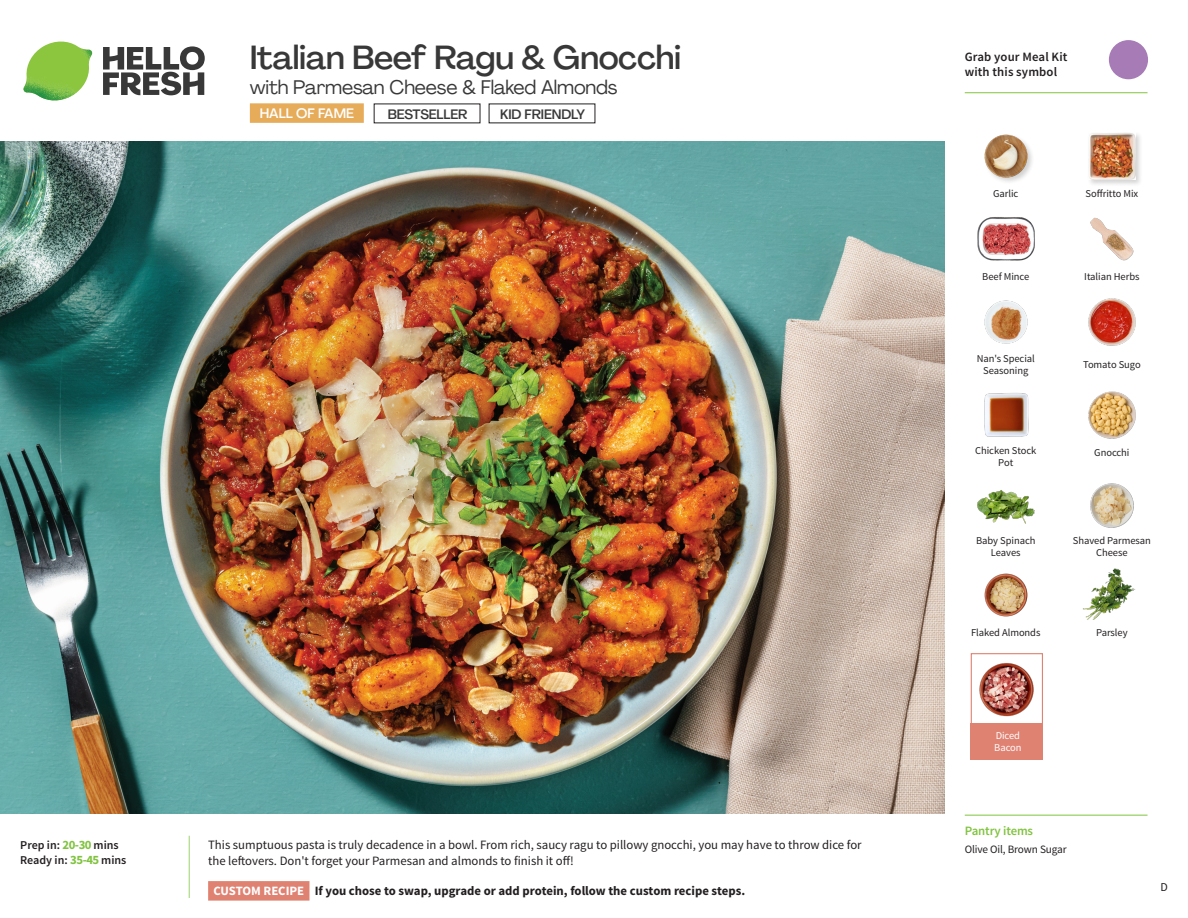
<style>
.page{position:relative;width:1188px;height:918px;background:#fff}
.page>*{position:absolute;margin:0;border:0;box-sizing:border-box;transform-origin:0 0}
._15_Titel_UK{font:500 33px "Agrandir";letter-spacing:-.01em;color:#383839}
._15_Titel_UK-2{font:19.5px "Agrandir";letter-spacing:-.01em;color:#383839}
.t1{font:500 13.5px "Agrandir";letter-spacing:-.01em;color:#383839}
.t2{font:500 13.5px "Agrandir";color:#fff}
.Step_6_Text_AU{font:12.75px/16.5px "Source Sans Pro";color:#231f20}
.Step_6_Text_AU-2{font:700 12.75px "Source Sans Pro";color:#231f20}
.t3{font:600 12.75px/15px "Source Sans Pro";letter-spacing:.01em;color:#231f20}
._04_Headers_Front{font:600 12.75px "Source Sans Pro";letter-spacing:-.01em;color:#81c340}
._04_Intro{font:600 12px "Source Sans Pro";color:#231f20}
.t4{font:12px "Source Sans Pro";color:#231f20}
._05_Pantry{font:11.25px "Source Sans Pro";letter-spacing:-.01em;color:#231f20}
._18_FRONT_ingredient{font:10.5px/12px "Source Sans Pro";letter-spacing:-.005em;color:#231f20;text-align:center}
._18_FRONT_ingredient-2{font:10.5px/12px "Source Sans Pro";letter-spacing:-.005em;color:#fff}
.s1{font-weight:700;font-size:12.75px;color:#81c340}
.s2{color:#fff}
</style>
<div class="page">
<svg style="left:103px;top:46px;width:102px;height:49px"></svg>
<img style="left:23px;top:42px;width:69px;height:59px">
<svg style="left:188px;top:835px;width:122px;height:66px"></svg>
<img style="left:0;top:142px;width:945px;height:672px">
<div style="left:250px;top:103px;width:114px;height:20px;background:#e6ac5a"></div>
<img style="left:1088px;top:298px;width:48px;height:48px">
<img style="left:1089px;top:392px;width:46px;height:46px">
<img style="left:984px;top:393px;width:45px;height:44px">
<img style="left:977px;top:490px;width:57px;height:34px">
<img style="left:984px;top:573px;width:44px;height:44px">
<img style="left:1083px;top:568px;width:53px;height:52px">
<img style="left:984px;top:300px;width:44px;height:44px">
<img style="left:977px;top:217px;width:57px;height:44px">
<img style="left:1090px;top:217px;width:44px;height:44px">
<img style="left:984px;top:134px;width:48px;height:48px">
<div style="left:1087px;top:131px;width:56px;height:56px;background:#231f20;opacity:.2"></div>
<img style="left:1089px;top:132px;width:46px;height:47px">
<img style="left:1090px;top:483px;width:44px;height:45px">
<div style="left:971px;top:653px;width:72px;height:72px;border:1px solid #df8272"></div>
<div style="left:971px;top:723px;width:72px;height:37px;background:#df8272"></div>
<img style="left:979px;top:663px;width:55px;height:54px">
<hr style="left:965px;top:815px;width:183px;height:1px;background:#81c340">
<svg style="left:1091px;top:40px;width:57px;height:54px"></svg>
<hr style="left:965px;top:92px;width:183px;height:1px;background:#81c340">
<p class="_15_Titel_UK" style="left:250px;top:37px;width:433px">Italian Beef Ragu &amp; Gnocchi</p>
<p class="_15_Titel_UK-2" style="left:250px;top:75px;width:369px">with Parmesan Cheese &amp; Flaked Almonds</p>
<p class="t2" style="left:260px;top:105px;width:96px">HALL OF FAME</p>
<p class="t1" style="left:388px;top:106px;width:81px">BESTSELLER</p>
<p class="t1" style="left:500px;top:106px;width:86px">KID FRIENDLY</p>
<p class="_04_Intro" style="left:20px;top:838px;width:100px">Prep in: <span class="s1">20-30</span> mins</p>
<p class="_04_Intro" style="left:20px;top:853px;width:108px">Ready in: <span class="s1">35-45</span> mins</p>
<p class="Step_6_Text_AU" style="left:208px;top:837px;width:655px">This sumptuous pasta is truly decadence in a bowl. From rich, saucy ragu to pillowy gnocchi, you may have to throw dice for the leftovers. Don't forget your Parmesan and almonds to finish it off!</p>
<p class="Step_6_Text_AU-2" style="left:213px;top:882px;width:533px"><span class="s2">CUSTOM RECIPE</span> If you chose to swap, upgrade or add protein, follow the custom recipe steps.</p>
<p class="t3" style="left:965px;top:50px;width:104px">Grab your Meal Kit with this symbol</p>
<p class="_18_FRONT_ingredient" style="left:993px;top:188px;width:27px">Garlic</p>
<p class="_18_FRONT_ingredient" style="left:1086px;top:188px;width:54px">Soffritto Mix</p>
<p class="_18_FRONT_ingredient" style="left:982px;top:271px;width:48px">Beef Mince</p>
<p class="_18_FRONT_ingredient" style="left:1084px;top:271px;width:57px">Italian Herbs</p>
<p class="_18_FRONT_ingredient" style="left:977px;top:353px;width:60px">Nan's Special<br>Seasoning</p>
<p class="_18_FRONT_ingredient" style="left:1083px;top:359px;width:59px">Tomato Sugo</p>
<p class="_18_FRONT_ingredient" style="left:975px;top:444px;width:63px">Chicken Stock<br>Pot</p>
<p class="_18_FRONT_ingredient" style="left:1094px;top:447px;width:37px">Gnocchi</p>
<p class="_18_FRONT_ingredient" style="left:976px;top:535px;width:61px">Baby Spinach<br>Leaves</p>
<p class="_18_FRONT_ingredient" style="left:1073px;top:535px;width:79px">Shaved Parmesan<br>Cheese</p>
<p class="_18_FRONT_ingredient" style="left:971px;top:627px;width:71px">Flaked Almonds</p>
<p class="_18_FRONT_ingredient" style="left:1096px;top:627px;width:33px">Parsley</p>
<p class="_18_FRONT_ingredient-2" style="left:994px;top:730px;width:29px">Diced<br>Bacon</p>
<p class="_04_Headers_Front" style="left:965px;top:822px;width:70px">Pantry items</p>
<p class="_05_Pantry" style="left:965px;top:842px;width:104px">Olive Oil, Brown Sugar</p>
<p class="t4" style="left:1160px;top:879px;width:9px">D</p>
</div>
